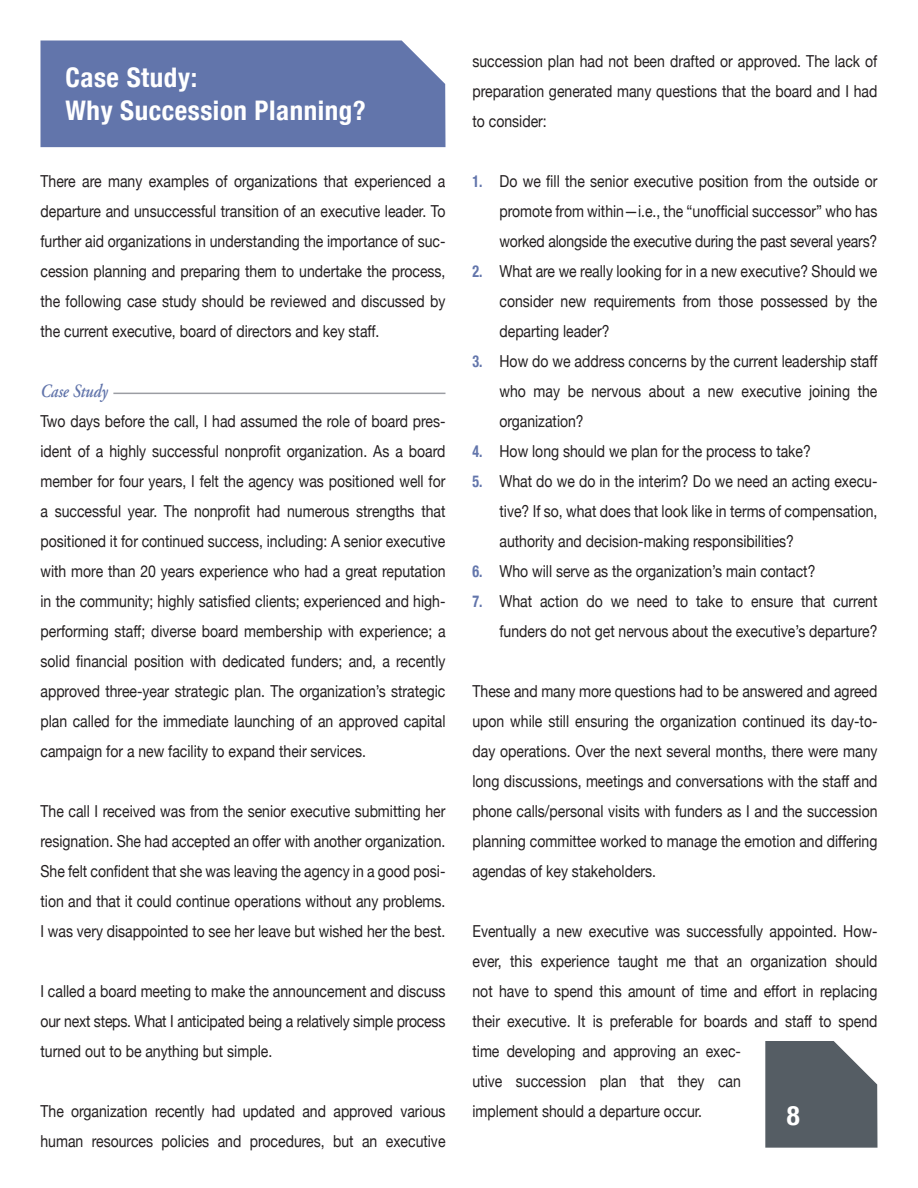
<style>
.page{position:relative;width:918px;height:1188px;background:#fff}
.page>*{position:absolute;margin:0;border:0;box-sizing:border-box;transform-origin:0 0}
.t1{font:700 condensed 27px "Helvetica Neue";letter-spacing:.02em;color:#fff}
.t2{font:italic 600 18.75px "Adobe Garamond Pro";color:#6275ab;scale:.85 1}
.t3{font:16.5px/30px "Helvetica Neue";color:#231f20;text-align:justify;scale:.85 1}
.s1{font-weight:700;font-stretch:condensed;color:#6275ab}
</style>
<div class="page">
<svg style="left:765px;top:1041px;width:113px;height:107px;background:#646b72"></svg>
<div style="left:40px;top:40px;width:406px;height:107px;background:#6275ab"></div>
<hr style="left:113px;top:393px;width:332px;height:1px;background:#9b9da3">
<p class="t1" style="left:66px;top:61px;width:133px">Case Study:</p>
<p class="t1" style="left:66px;top:94px;width:302px">Why Succession Planning?</p>
<p class="t3" style="left:40px;top:166px;width:478px">There are many examples of organizations that experienced a departure and unsuccessful transition of an executive leader. To further aid organizations in understanding the importance of suc&shy;cession planning and preparing them to undertake the process, the following case study should be reviewed and discussed by the current executive, board of directors and key staff.</p>
<p class="t2" style="left:40px;top:380px;width:81px">Case Study</p>
<p class="t3" style="left:40px;top:406px;width:478px">Two days before the call, I had assumed the role of board pres&shy;ident of a highly successful nonprofit organization. As a board member for four years, I felt the agency was positioned well for a successful year. The nonprofit had numerous strengths that positioned it for continued success, including: A senior executive with more than 20 years experience who had a great reputation in the community; highly satisfied clients; experienced and high&shy;performing staff; diverse board membership with experience; a solid financial position with dedicated funders; and, a recently approved three-year strategic plan. The organization’s strategic plan called for the immediate launching of an approved capital campaign for a new facility to expand their services.</p>
<p class="t3" style="left:40px;top:796px;width:478px">The call I received was from the senior executive submitting her resignation. She had accepted an offer with another organization.<br>She felt confident that she was leaving the agency in a good posi&shy;tion and that it could continue operations without any problems.<br>I was very disappointed to see her leave but wished her the best.</p>
<p class="t3" style="left:40px;top:976px;width:478px">I called a board meeting to make the announcement and discuss our next steps. What I anticipated being a relatively simple process turned out to be anything but simple.</p>
<p class="t3" style="left:40px;top:1096px;width:478px">The organization recently had updated and approved various human resources policies and procedures, but an executive</p>
<p class="t3" style="left:472px;top:46px;width:478px">succession plan had not been drafted or approved. The lack of preparation generated many questions that the board and I had to consider:</p>
<p class="t3" style="left:499px;top:166px;width:446px;text-indent:-27px"><span class="s1">1.</span> Do we fill the senior executive position from the outside or promote from within—i.e., the “unofficial successor” who has worked alongside the executive during the past several years?</p>
<p class="t3" style="left:499px;top:256px;width:446px;text-indent:-27px"><span class="s1">2.</span> What are we really looking for in a new executive? Should we consider new requirements from those possessed by the departing leader?</p>
<p class="t3" style="left:499px;top:346px;width:446px;text-indent:-27px"><span class="s1">3.</span> How do we address concerns by the current leadership staff who may be nervous about a new executive joining the organization?</p>
<p class="t3" style="left:472px;top:436px;width:400px"><span class="s1">4.</span> How long should we plan for the process to take?</p>
<p class="t3" style="left:499px;top:466px;width:446px;text-indent:-27px"><span class="s1">5.</span> What do we do in the interim? Do we need an acting execu&shy;tive? If so, what does that look like in terms of compensation, authority and decision-making responsibilities?</p>
<p class="t3" style="left:472px;top:556px;width:405px"><span class="s1">6.</span> Who will serve as the organization’s main contact?</p>
<p class="t3" style="left:472px;top:586px;width:478px;text-align:right"><span class="s1">7.</span> What action do we need to take to ensure that current funders do not get nervous about the executive’s departure?</p>
<p class="t3" style="left:472px;top:676px;width:478px">These and many more questions had to be answered and agreed upon while still ensuring the organization continued its day-to&shy;day operations. Over the next several months, there were many long discussions, meetings and conversations with the staff and phone calls/personal visits with funders as I and the succession planning committee worked to manage the emotion and differing agendas of key stakeholders.</p>
<p class="t3" style="left:472px;top:916px;width:478px;text-align:left">Eventually a new executive was successfully appointed. How&shy;ever, this experience taught me that an organization should not have to spend this amount of time and effort in replacing their executive. It is preferable for boards and staff to spend time developing and approving an exec-<br>utive succession plan that they can<br>implement should a departure occur.</p>
<p class="t1" style="left:787px;top:1099px;width:14px">8</p>
</div>
